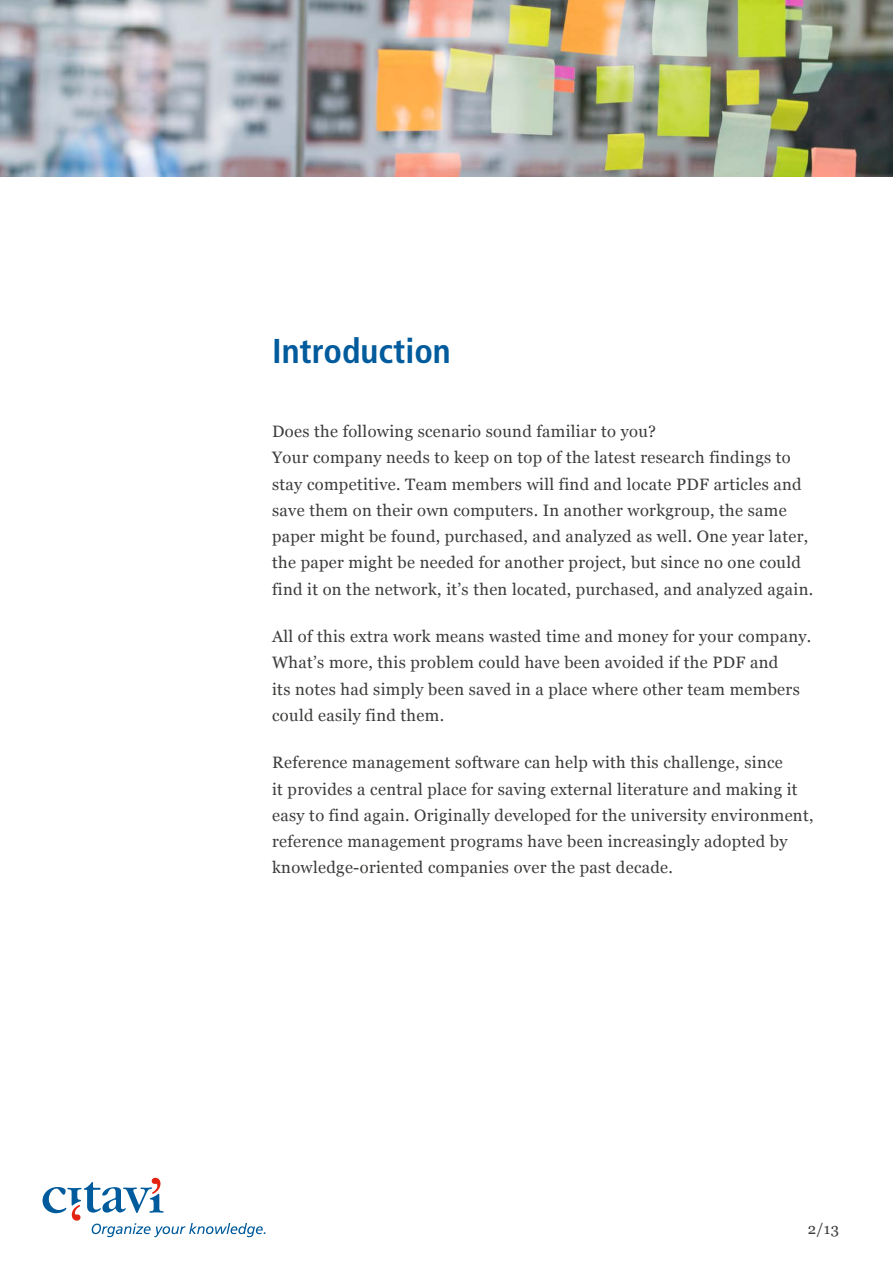
<style>
.page{position:relative;width:893px;height:1263px;background:#fff}
.page>*{position:absolute;margin:0;border:0;box-sizing:border-box;transform-origin:0 0}
.Fließ_10_5_-_16{font:700 condensed 34.5px "Frutiger";color:#005b9d}
.Fließ_10_5_-_16-2{font:16.5px/26.2px "Georgia";letter-spacing:.02em;color:#3c3c3b}
.Fließ_10_5_-_16-3{font:15px "Georgia";color:#3c3c3b}
</style>
<div class="page">
<svg style="left:43px;top:1178px;width:223px;height:59px"></svg>
<img style="left:0;top:0;width:893px;height:177px">
<p class="Fließ_10_5_-_16" style="left:272px;top:331px;width:180px">Introduction</p>
<p class="Fließ_10_5_-_16-2" style="left:272px;top:417px;width:543px">Does the following scenario sound familiar to you?<br>Your company needs to keep on top of the latest research findings to stay competitive. Team members will find and locate PDF articles and save them on their own computers. In another workgroup, the same paper might be found, purchased, and analyzed as well. One year later, the paper might be needed for another project, but since no one could find it on the network, it’s then located, purchased, and analyzed again.</p>
<p class="Fließ_10_5_-_16-2" style="left:272px;top:622px;width:541px">All of this extra work means wasted time and money for your company.<br>What’s more, this problem could have been avoided if the PDF and<br>its notes had simply been saved in a place where other team members could easily find them.</p>
<p class="Fließ_10_5_-_16-2" style="left:272px;top:749px;width:543px">Reference management software can help with this challenge, since<br>it provides a central place for saving external literature and making it easy to find again. Originally developed for the university environment, reference management programs have been increasingly adopted by knowledge-oriented companies over the past decade.</p>
<p class="Fließ_10_5_-_16-3" style="left:808px;top:1218px;width:33px">2/13</p>
</div>
